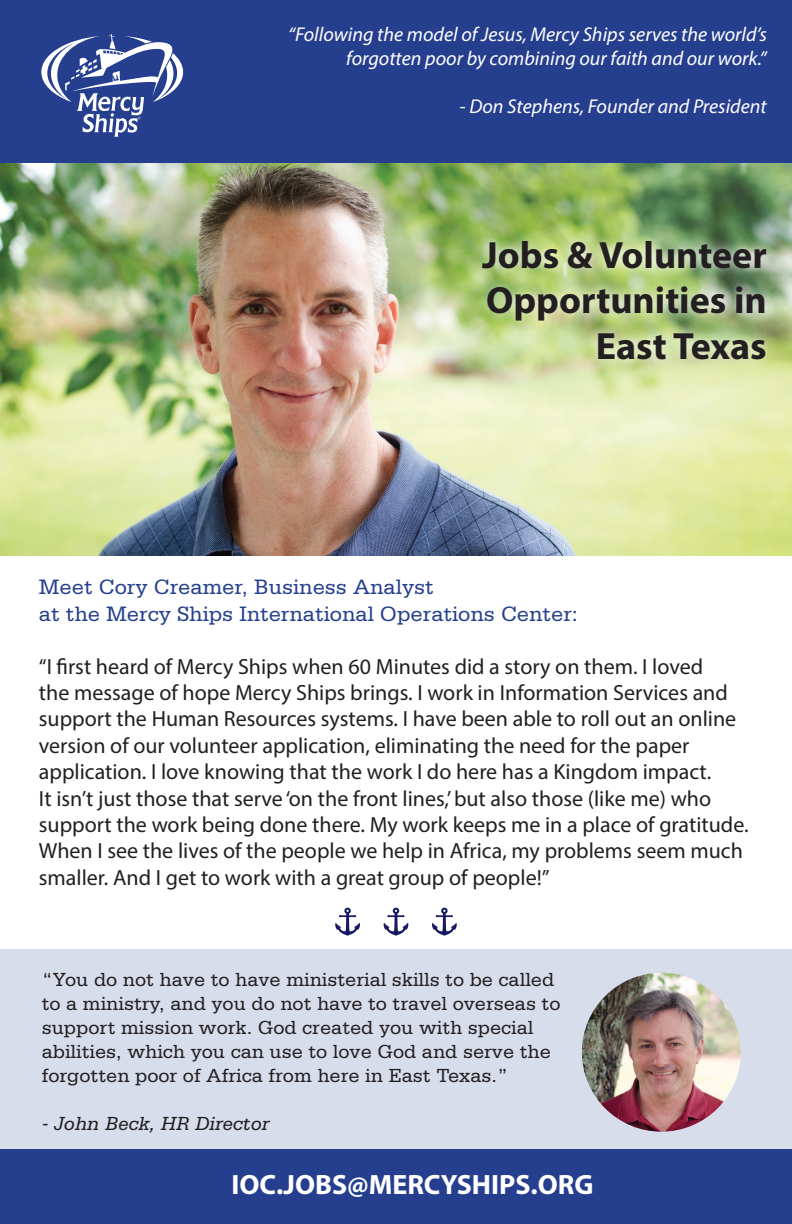
<style>
.page{position:relative;width:792px;height:1224px;background:#fff}
.page>*{position:absolute;margin:0;border:0;box-sizing:border-box;transform-origin:0 0}
.t1{font:700 38px/45.6px "Myriad Pro";color:#231f20;text-align:right}
.t2{font:700 28px "Myriad Pro";color:#fff}
.t3{font:22px/26.4px "Myriad Pro";color:#231f20}
.t4{font:22px/26.4px "Serifa Std";color:#253f8e}
.t5{font:20px/24px "Serifa Std";color:#231f20}
.t6{font:italic 20px/24px "Myriad Pro";color:#fff;text-align:right}
.t7{font:italic 20px "Serifa Std";color:#231f20}
</style>
<div class="page">
<div style="left:0;top:949px;width:792px;height:201px;background:#d8ddeb"></div>
<div style="left:0;top:1150px;width:792px;height:74px;background:#253f8e"></div>
<img style="left:0;top:162px;width:792px;height:394px">
<svg style="left:335px;top:908px;width:25px;height:28px"></svg>
<svg style="left:384px;top:908px;width:24px;height:28px"></svg>
<svg style="left:432px;top:908px;width:25px;height:28px"></svg>
<div style="left:0;top:0;width:792px;height:162px;background:#253f8e"></div>
<svg style="left:41px;top:34px;width:142px;height:103px"></svg>
<img style="left:582px;top:973px;width:159px;height:159px;border-radius:79px">
<img style="left:470px;top:228px;width:308px;height:144px">
<p class="t6" style="left:288px;top:22px;width:480px">“Following the model of Jesus, Mercy Ships serves the world’s forgotten poor by combining our faith and our work.”</p>
<p class="t6" style="left:460px;top:94px;width:309px">- Don Stephens, Founder and President</p>
<p class="t1" style="left:482px;top:231px;width:286px">Jobs &amp; Volunteer<br>Opportunities in<br>East Texas</p>
<p class="t4" style="left:39px;top:574px;width:541px">Meet Cory Creamer, Business Analyst<br>at the Mercy Ships International Operations Center:</p>
<p class="t3" style="left:39px;top:653px;width:711px">“I first heard of Mercy Ships when 60 Minutes did a story on them. I loved<br>the message of hope Mercy Ships brings. I work in Information Services and support the Human Resources systems. I have been able to roll out an online version of our volunteer application, eliminating the need for the paper application. I love knowing that the work I do here has a Kingdom impact.<br>It isn’t just those that serve ‘on the front lines,’ but also those (like me) who support the work being done there. My work keeps me in a place of gratitude.<br>When I see the lives of the people we help in Africa, my problems seem much smaller. And I get to work with a great group of people!”</p>
<p class="t5" style="left:42px;top:967px;width:520px">“You do not have to have ministerial skills to be called to a ministry, and you do not have to travel overseas to support mission work. God created you with special abilities, which you can use to love God and serve the forgotten poor of Africa from here in East Texas.”</p>
<p class="t7" style="left:42px;top:1112px;width:229px">- John Beck, HR Director</p>
<p class="t2" style="left:232px;top:1166px;width:363px">IOC.JOBS@MERCYSHIPS.ORG</p>
</div>
